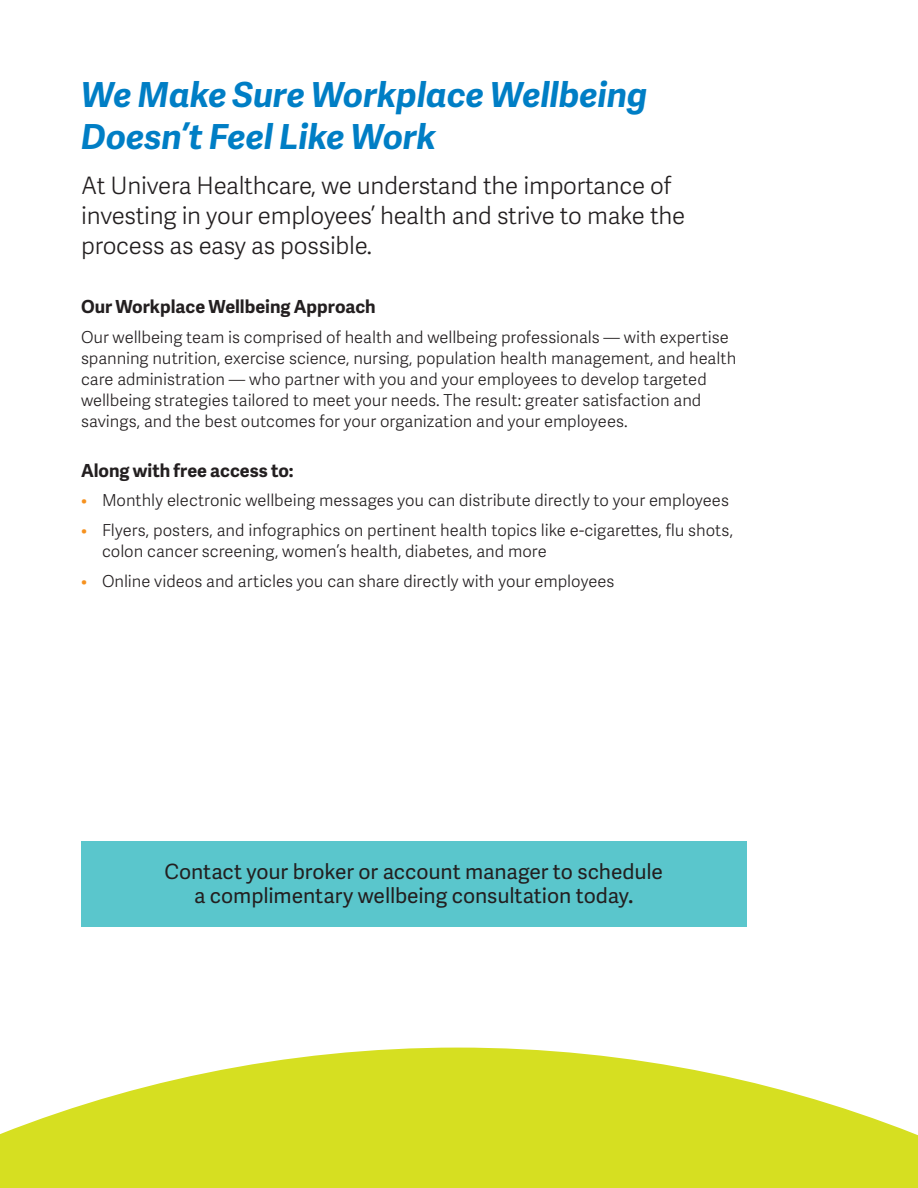
<style>
.page{position:relative;width:918px;height:1188px;background:#fff}
.page>*{position:absolute;margin:0;border:0;box-sizing:border-box;transform-origin:0 0}
.Blue_Header{font:italic 700 34.5px/42px "Adelle Sans";color:#007ec5}
.Large_Intro_Copy{font:24px/30px "Adelle Sans Lt";letter-spacing:-.01em;color:#231f20}
.Body_Copy{font:21px/24px "Adelle Sans";letter-spacing:-.005em;color:#231f20;text-align:center}
.Bold_Black_Subhead{font:700 18px "Adelle Sans";color:#231f20}
.Body_Copy-2{font:16.5px/21px "Adelle Sans Lt";color:#231f20}
.s1{color:#f6911e}
.s2{font-size:24px}
</style>
<div class="page">
<svg style="left:0;top:1048px;width:918px;height:140px;fill:#d6df21"></svg>
<div style="left:81px;top:841px;width:665px;height:85px;background:#5ac6cc"></div>
<p class="Blue_Header" style="left:81px;top:73px;width:568px">We Make Sure Workplace Wellbeing<br>Doesn’t Feel Like Work</p>
<p class="Large_Intro_Copy" style="left:81px;top:170px;width:606px">At Univera Healthcare, we understand the importance of investing in your employees’ health and strive to make the process as easy as possible.</p>
<p class="Bold_Black_Subhead" style="left:81px;top:294px;width:296px">Our Workplace Wellbeing Approach</p>
<p class="Body_Copy-2" style="left:81px;top:326px;width:657px">Our wellbeing team is comprised of health and wellbeing professionals — with expertise spanning nutrition, exercise science, nursing, population health management, and health care administration — who partner with you and your employees to develop targeted wellbeing strategies tailored to meet your needs. The result: greater satisfaction and savings, and the best outcomes for your organization and your employees.</p>
<p class="Bold_Black_Subhead" style="left:81px;top:457px;width:214px">Along with free access to:</p>
<p class="Body_Copy-2" style="left:81px;top:489px;width:649px"><span class="s1">•</span> Monthly electronic wellbeing messages you can distribute directly to your employees</p>
<p class="Body_Copy-2" style="left:102px;top:519px;width:633px;text-indent:-21px"><span class="s1">•</span> Flyers, posters, and infographics on pertinent health topics like e-cigarettes, flu shots, colon cancer screening, women’s health, diabetes, and more</p>
<p class="Body_Copy-2" style="left:81px;top:570px;width:535px"><span class="s1">•</span> Online videos and articles you can share directly with your employees</p>
<p class="Body_Copy" style="left:164px;top:859px;width:500px">Contact your broker or account manager to schedule a complimentary wellbeing consultation today<span class="s2">.</span></p>
</div>
